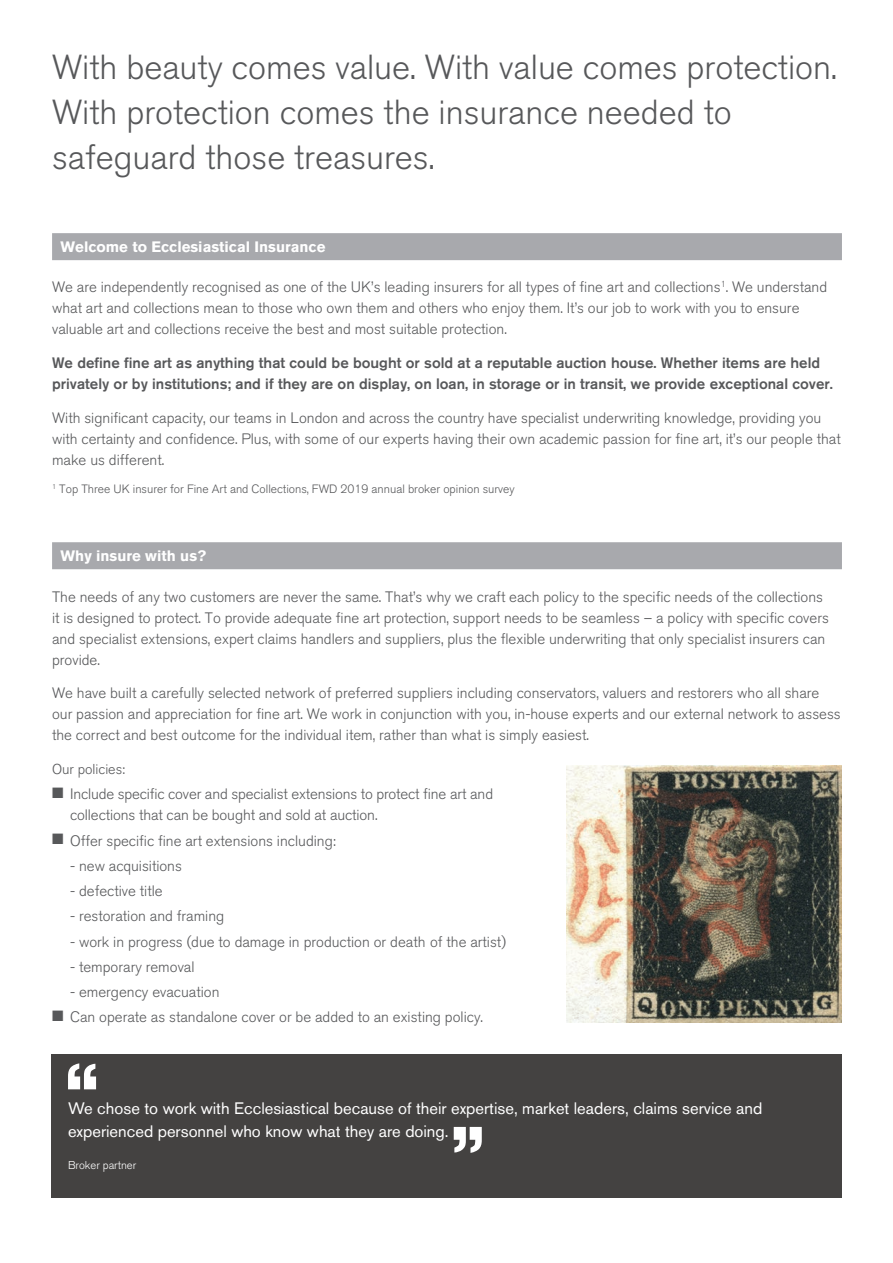
<style>
.page{position:relative;width:893px;height:1263px;background:#fff}
.page>*{position:absolute;margin:0;border:0;box-sizing:border-box;transform-origin:0 0}
.t1{font:300 34.5px/45px "Akzidenz Grotesk BQ";color:#57585a}
.t2{font:16.5px/22.5px "Akzidenz Grotesk BQ";color:#fff}
.t3{font:300 15px/21px "Akzidenz Grotesk BQ";color:#57585a}
.t4{font:500 15px/21px "Akzidenz Grotesk BQ";color:#57585a}
.t5{font:700 15px "Akzidenz Grotesk BQ";color:#fff}
.t6{font:300 14.25px "Akzidenz Grotesk BQ";color:#57585a}
.t7{font:300 12px "Akzidenz Grotesk BQ";color:#57585a}
.t8{font:300 11.25px "Akzidenz Grotesk BQ";color:#fff}
</style>
<div class="page">
<div style="left:51px;top:1054px;width:791px;height:144px;background:#444241"></div>
<div style="left:52px;top:233px;width:790px;height:27px;background:#a8a9ad"></div>
<div style="left:52px;top:542px;width:790px;height:27px;background:#a8a9ad"></div>
<img style="left:566px;top:765px;width:276px;height:258px">
<svg style="left:68px;top:1063px;width:28px;height:26px"></svg>
<svg style="left:454px;top:1127px;width:28px;height:26px"></svg>
<h1 class="t1" style="left:52px;top:45px;width:786px">With beauty comes value. With value comes protection.<br>With protection comes the insurance needed to safeguard those treasures.</h1>
<p class="t5" style="left:61px;top:238px;width:266px">Welcome to Ecclesiastical Insurance</p>
<p class="t3" style="left:52px;top:277px;width:777px">We are independently recognised as one of the UK’s leading insurers for all types of fine art and collections<sup>1</sup>. We understand what art and collections mean to those who own them and others who enjoy them. It’s our job to work with you to ensure valuable art and collections receive the best and most suitable protection.</p>
<p class="t4" style="left:52px;top:352px;width:782px">We define fine art as anything that could be bought or sold at a reputable auction house. Whether items are held privately or by institutions; and if they are on display, on loan, in storage or in transit, we provide exceptional cover.</p>
<p class="t3" style="left:52px;top:408px;width:790px">With significant capacity, our teams in London and across the country have specialist underwriting knowledge, providing you with certainty and confidence. Plus, with some of our experts having their own academic passion for fine art, it’s our people that</p>
<p class="t3" style="left:52px;top:450px;width:114px">make us different.</p>
<p class="t7" style="left:52px;top:482px;width:464px"><sup>1</sup> Top Three UK insurer for Fine Art and Collections, FWD 2019 annual broker opinion survey</p>
<p class="t5" style="left:61px;top:547px;width:147px">Why insure with us?</p>
<p class="t3" style="left:52px;top:586px;width:778px">The needs of any two customers are never the same. That’s why we craft each policy to the specific needs of the collections it is designed to protect. To provide adequate fine art protection, support needs to be seamless – a policy with specific covers and specialist extensions, expert claims handlers and suppliers, plus the flexible underwriting that only specialist insurers can</p>
<p class="t3" style="left:52px;top:649px;width:49px">provide.</p>
<p class="t3" style="left:52px;top:683px;width:790px">We have built a carefully selected network of preferred suppliers including conservators, valuers and restorers who all share our passion and appreciation for fine art. We work in conjunction with you, in-house experts and our external network to assess the correct and best outcome for the individual item, rather than what is simply easiest.</p>
<p class="t6" style="left:52px;top:761px;width:75px">Our policies:</p>
<p class="t3" style="left:52px;top:784px;width:443px">■ Include specific cover and specialist extensions to protect fine art and</p>
<p class="t3" style="left:70px;top:805px;width:309px">collections that can be bought and sold at auction.</p>
<p class="t3" style="left:52px;top:830px;width:285px">■ Offer specific fine art extensions including:</p>
<p class="t3" style="left:70px;top:855px;width:113px">- new acquisitions</p>
<p class="t3" style="left:70px;top:881px;width:94px">- defective title</p>
<p class="t3" style="left:70px;top:906px;width:156px">- restoration and framing</p>
<p class="t3" style="left:70px;top:931px;width:437px">- work in progress (due to damage in production or death of the artist)</p>
<p class="t3" style="left:70px;top:956px;width:126px">- temporary removal</p>
<p class="t3" style="left:70px;top:982px;width:151px">- emergency evacuation</p>
<p class="t3" style="left:52px;top:1007px;width:432px">■ Can operate as standalone cover or be added to an existing policy.</p>
<p class="t2" style="left:68px;top:1097px;width:696px">We chose to work with Ecclesiastical because of their expertise, market leaders, claims service and experienced personnel who know what they are doing.</p>
<p class="t8" style="left:68px;top:1158px;width:70px">Broker partner</p>
</div>
